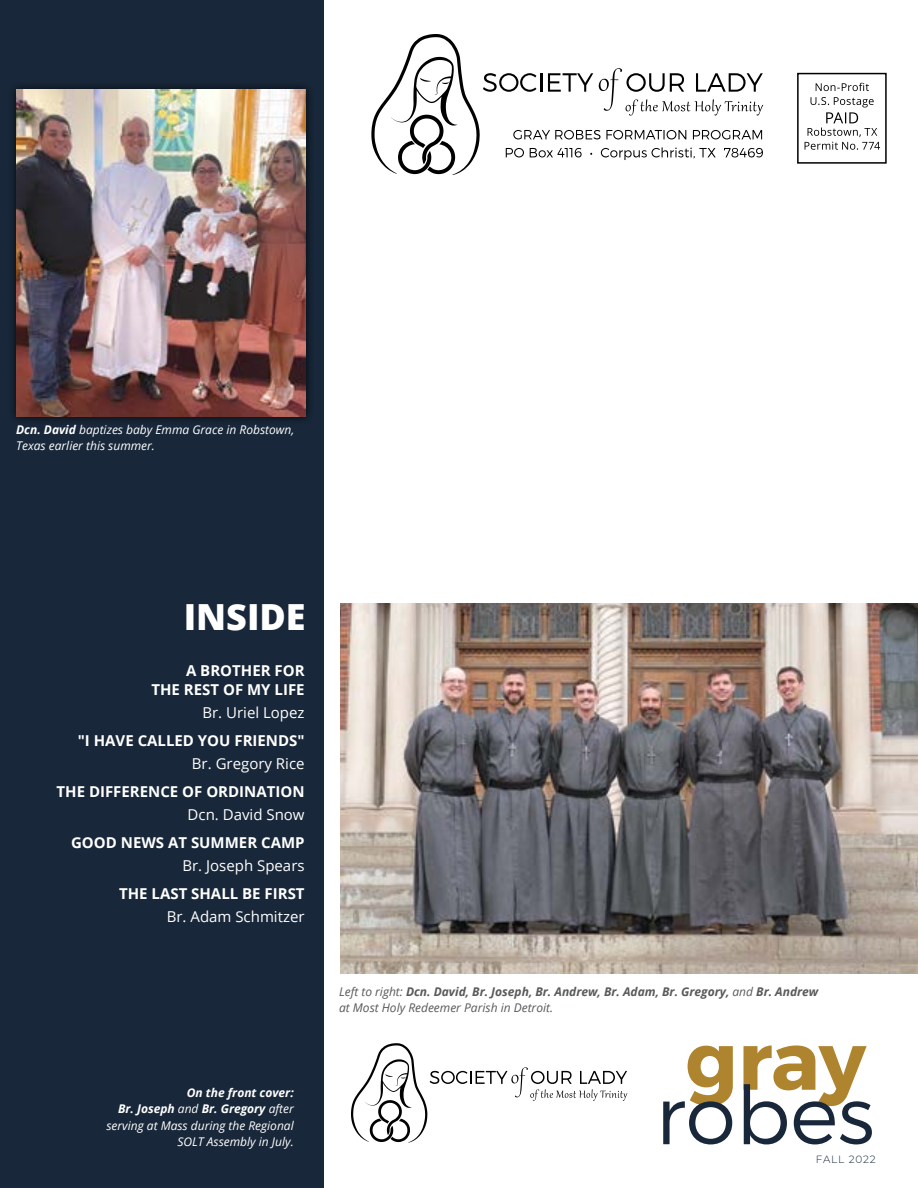
<style>
.page{position:relative;width:918px;height:1188px;background:#fff}
.page>*{position:absolute;margin:0;border:0;box-sizing:border-box;transform-origin:0 0}
.t1{font:800 36px "Open Sans";color:#fff}
.t2{font:700 15px/19.5px "Open Sans";color:#fff;text-align:right}
.t3{font:15px "Open Sans";color:#fff}
.t4{font:italic 12px/16.5px "Open Sans";color:#fff;text-align:right}
.t5{font:italic 700 12px/16.5px "Open Sans";color:#58595b}
.t6{font:300 10.5px "Montserrat";letter-spacing:.08em;color:#162739}
.s1{font-weight:700}
.s2{font-weight:400}
</style>
<div class="page">
<div style="left:0;top:0;width:324px;height:1188px;background:#182739"></div>
<div style="left:8px;top:82px;width:306px;height:343px;background:#142130"></div>
<img style="left:16px;top:90px;width:290px;height:327px">
<img style="left:340px;top:604px;width:578px;height:369px">
<svg style="left:371px;top:34px;width:392px;height:141px"></svg>
<svg style="left:663px;top:1045px;width:209px;height:99px"></svg>
<svg style="left:351px;top:1043px;width:276px;height:100px"></svg>
<div style="left:797px;top:73px;width:90px;height:91px;border:2px solid #000"></div>
<svg style="left:805px;top:97px;width:75px;height:53px"></svg>
<svg style="left:816px;top:83px;width:53px;height:8px"></svg>
<p class="t4" style="left:16px;top:421px;width:280px;text-align:left"><span class="s1">Dcn. David</span> baptizes baby Emma Grace in Robstown,<br>Texas earlier this summer.</p>
<h1 class="t1" style="left:184px;top:590px;width:124px">INSIDE</h1>
<p class="t2" style="left:151px;top:660px;width:155px">A BROTHER FOR<br>THE REST OF MY LIFE</p>
<p class="t3" style="left:202px;top:702px;width:104px">Br. Uriel Lopez</p>
<p class="t2" style="left:78px;top:731px;width:228px">"I HAVE CALLED YOU FRIENDS"</p>
<p class="t3" style="left:192px;top:753px;width:114px">Br. Gregory Rice</p>
<p class="t2" style="left:57px;top:782px;width:250px">THE DIFFERENCE OF ORDINATION</p>
<p class="t3" style="left:188px;top:804px;width:119px">Dcn. David Snow</p>
<p class="t2" style="left:71px;top:833px;width:235px">GOOD NEWS AT SUMMER CAMP</p>
<p class="t3" style="left:182px;top:855px;width:124px">Br. Joseph Spears</p>
<p class="t2" style="left:119px;top:884px;width:187px">THE LAST SHALL BE FIRST</p>
<p class="t3" style="left:167px;top:906px;width:139px">Br. Adam Schmitzer</p>
<p class="t4" style="left:106px;top:1084px;width:189px"><span class="s1">On the front cover:<br>Br. Joseph</span> and <span class="s1">Br. Gregory</span> after serving at Mass during the Regional<br>SOLT Assembly in July.</p>
<p class="t5" style="left:339px;top:983px;width:481px"><span class="s2">Left to right:</span> Dcn. David, Br. Joseph, Br. Andrew, Br. Adam, Br. Gregory, <span class="s2">and</span> Br. Andrew <span class="s2">at Most Holy Redeemer Parish in Detroit.</span></p>
<p class="t6" style="left:816px;top:1152px;width:61px">FALL 2022</p>
</div>
